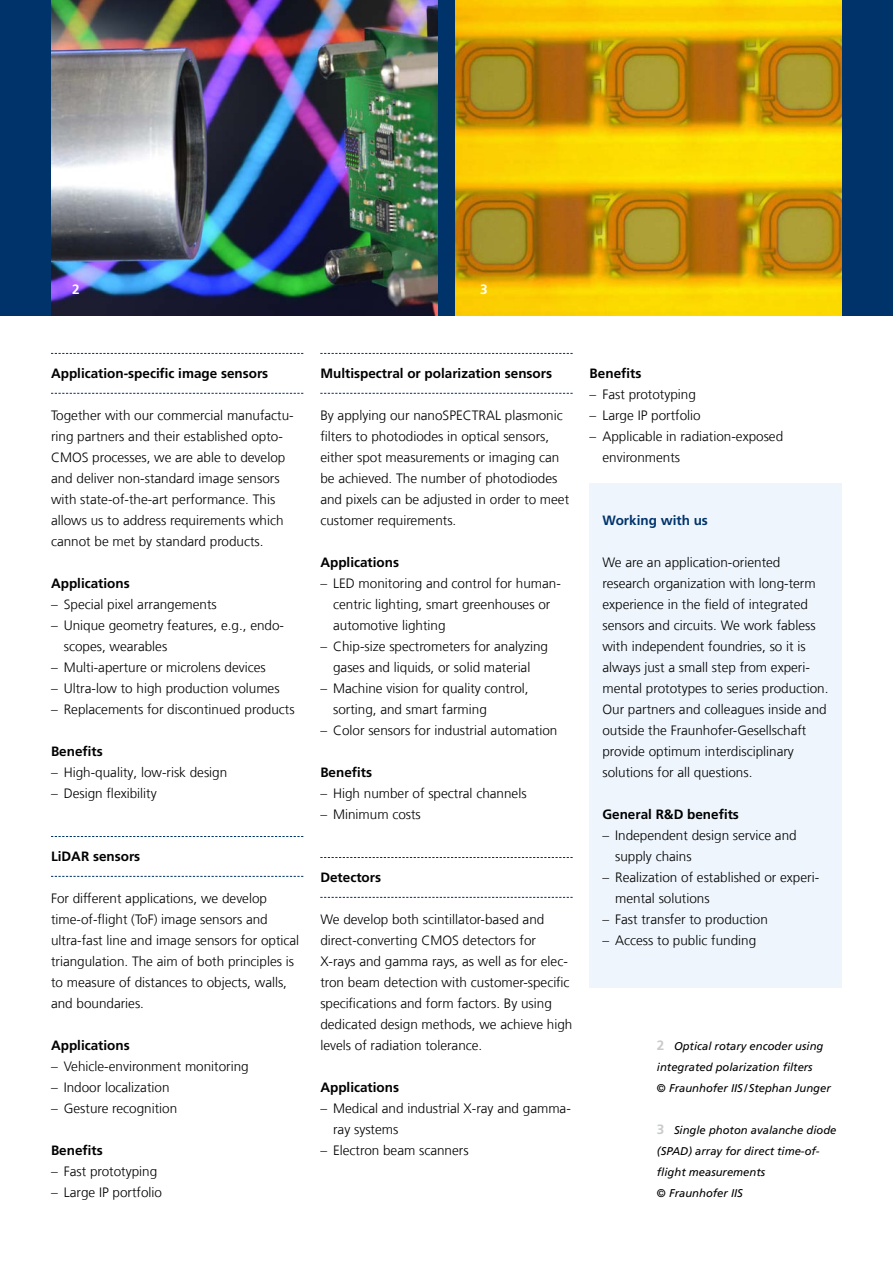
<style>
.page{position:relative;width:893px;height:1263px;background:#fff}
.page>*{position:absolute;margin:0;border:0;box-sizing:border-box;transform-origin:0 0}
.t1{font:300 13.5px/21px "Frutiger LT Com";color:#000}
.t2{font:700 13.5px "Frutiger LT Com";color:#000}
.t3{font:700 13.5px "Frutiger LT Com";color:#00336a}
.t4{font:700 13.5px "Frutiger LT Com";color:#fff}
.t5{font:italic 11.25px/21px "Frutiger LT Com";color:#000}
.s1{font-weight:700;font-style:normal;font-size:13.5px;color:#c8cacc}
</style>
<div class="page">
<div style="left:0;top:0;width:893px;height:315px;background:#00336a"></div>
<img style="left:51px;top:0;width:387px;height:315px">
<img style="left:455px;top:0;width:387px;height:315px">
<div style="left:590px;top:483px;width:252px;height:504px;background:#eef5fc"></div>
<svg style="left:51px;top:353px;width:252px;height:1px"></svg>
<svg style="left:51px;top:393px;width:252px;height:1px"></svg>
<svg style="left:51px;top:836px;width:252px;height:1px"></svg>
<svg style="left:51px;top:876px;width:252px;height:1px"></svg>
<svg style="left:320px;top:353px;width:253px;height:1px"></svg>
<svg style="left:320px;top:393px;width:253px;height:1px"></svg>
<svg style="left:320px;top:857px;width:253px;height:1px"></svg>
<svg style="left:320px;top:897px;width:253px;height:1px"></svg>
<p class="t4" style="left:72px;top:281px;width:9px">2</p>
<p class="t4" style="left:480px;top:281px;width:9px">3</p>
<p class="t2" style="left:51px;top:365px;width:219px">Application-specific image sensors</p>
<p class="t1" style="left:51px;top:405px;width:244px">Together with our commercial manufactu&shy;ring partners and their established opto-CMOS processes, we are able to develop and deliver non-standard image sensors with state-of-the-art performance. This allows us to address requirements which cannot be met by standard products.</p>
<p class="t2" style="left:51px;top:575px;width:80px">Applications</p>
<p class="t1" style="left:51px;top:594px;width:167px">– Special pixel arrangements</p>
<p class="t1" style="left:64px;top:615px;width:222px;text-indent:-13px">– Unique geometry features, e.g., endo&shy;scopes, wearables</p>
<p class="t1" style="left:51px;top:657px;width:216px">– Multi-aperture or microlens devices</p>
<p class="t1" style="left:51px;top:678px;width:230px">– Ultra-low to high production volumes</p>
<p class="t1" style="left:51px;top:699px;width:245px">– Replacements for discontinued products</p>
<p class="t2" style="left:51px;top:743px;width:53px">Benefits</p>
<p class="t1" style="left:51px;top:762px;width:178px">– High-quality, low-risk design</p>
<p class="t1" style="left:51px;top:783px;width:107px">– Design flexibility</p>
<p class="t2" style="left:51px;top:848px;width:91px">LiDAR sensors</p>
<p class="t1" style="left:51px;top:888px;width:250px">For different applications, we develop time-of-flight (ToF) image sensors and ultra-fast line and image sensors for optical triangulation. The aim of both principles is to measure of distances to objects, walls, and boundaries.</p>
<p class="t2" style="left:51px;top:1038px;width:80px">Applications</p>
<p class="t1" style="left:51px;top:1056px;width:199px">– Vehicle-environment monitoring</p>
<p class="t1" style="left:51px;top:1077px;width:120px">– Indoor localization</p>
<p class="t1" style="left:51px;top:1098px;width:128px">– Gesture recognition</p>
<p class="t2" style="left:51px;top:1143px;width:53px">Benefits</p>
<p class="t1" style="left:51px;top:1161px;width:108px">– Fast prototyping</p>
<p class="t1" style="left:51px;top:1182px;width:113px">– Large IP portfolio</p>
<p class="t2" style="left:320px;top:365px;width:233px">Multispectral or polarization sensors</p>
<p class="t1" style="left:320px;top:405px;width:250px">By applying our nanoSPECTRAL plasmonic filters to photodiodes in optical sensors, either spot measurements or imaging can be achieved. The number of photodiodes and pixels can be adjusted in order to meet customer requirements.</p>
<p class="t2" style="left:320px;top:554px;width:80px">Applications</p>
<p class="t1" style="left:333px;top:573px;width:229px;text-indent:-13px">– LED monitoring and control for human&shy;centric lighting, smart greenhouses or automotive lighting</p>
<p class="t1" style="left:320px;top:636px;width:229px;text-align:center">– Chip-size spectrometers for analyzing gases and liquids, or solid material</p>
<p class="t1" style="left:333px;top:678px;width:197px;text-indent:-13px">– Machine vision for quality control, sorting, and smart farming</p>
<p class="t1" style="left:320px;top:720px;width:239px">– Color sensors for industrial automation</p>
<p class="t2" style="left:320px;top:764px;width:53px">Benefits</p>
<p class="t1" style="left:320px;top:783px;width:208px">– High number of spectral channels</p>
<p class="t1" style="left:320px;top:804px;width:102px">– Minimum costs</p>
<p class="t2" style="left:320px;top:869px;width:62px">Detectors</p>
<p class="t1" style="left:320px;top:909px;width:254px">We develop both scintillator-based and direct-converting CMOS detectors for X-rays and gamma rays, as well as for elec&shy;tron beam detection with customer-specific specifications and form factors. By using dedicated design methods, we achieve high levels of radiation tolerance.</p>
<p class="t2" style="left:320px;top:1080px;width:80px">Applications</p>
<p class="t1" style="left:333px;top:1098px;width:239px;text-indent:-13px">– Medical and industrial X-ray and gamma&shy;ray systems</p>
<p class="t1" style="left:320px;top:1140px;width:150px">– Electron beam scanners</p>
<p class="t2" style="left:590px;top:366px;width:53px">Benefits</p>
<p class="t1" style="left:590px;top:384px;width:108px">– Fast prototyping</p>
<p class="t1" style="left:590px;top:405px;width:113px">– Large IP portfolio</p>
<p class="t1" style="left:602px;top:426px;width:182px;text-indent:-13px">– Applicable in radiation-exposed environments</p>
<p class="t3" style="left:602px;top:512px;width:107px">Working with us</p>
<p class="t1" style="left:602px;top:552px;width:228px">We are an application-oriented research organization with long-term experience in the field of integrated sensors and circuits. We work fabless with independent foundries, so it is always just a small step from experi&shy;mental prototypes to series production.<br>Our partners and colleagues inside and outside the Fraunhofer-Gesellschaft provide optimum interdisciplinary solutions for all questions.</p>
<p class="t2" style="left:602px;top:806px;width:138px">General R&amp;D benefits</p>
<p class="t1" style="left:615px;top:825px;width:183px;text-indent:-13px">– Independent design service and supply chains</p>
<p class="t1" style="left:615px;top:867px;width:206px;text-indent:-13px">– Realization of established or experi&shy;mental solutions</p>
<p class="t1" style="left:602px;top:909px;width:167px">– Fast transfer to production</p>
<p class="t1" style="left:602px;top:930px;width:155px">– Access to public funding</p>
<p class="t5" style="left:657px;top:1036px;width:175px"><span class="s1">2</span> Optical rotary encoder using integrated polarization filters<br>© Fraunhofer IIS / Stephan Junger</p>
<p class="t5" style="left:657px;top:1120px;width:181px"><span class="s1">3</span> Single photon avalanche diode (SPAD) array for direct time-of&shy;flight measurements<br>© Fraunhofer IIS</p>
</div>
